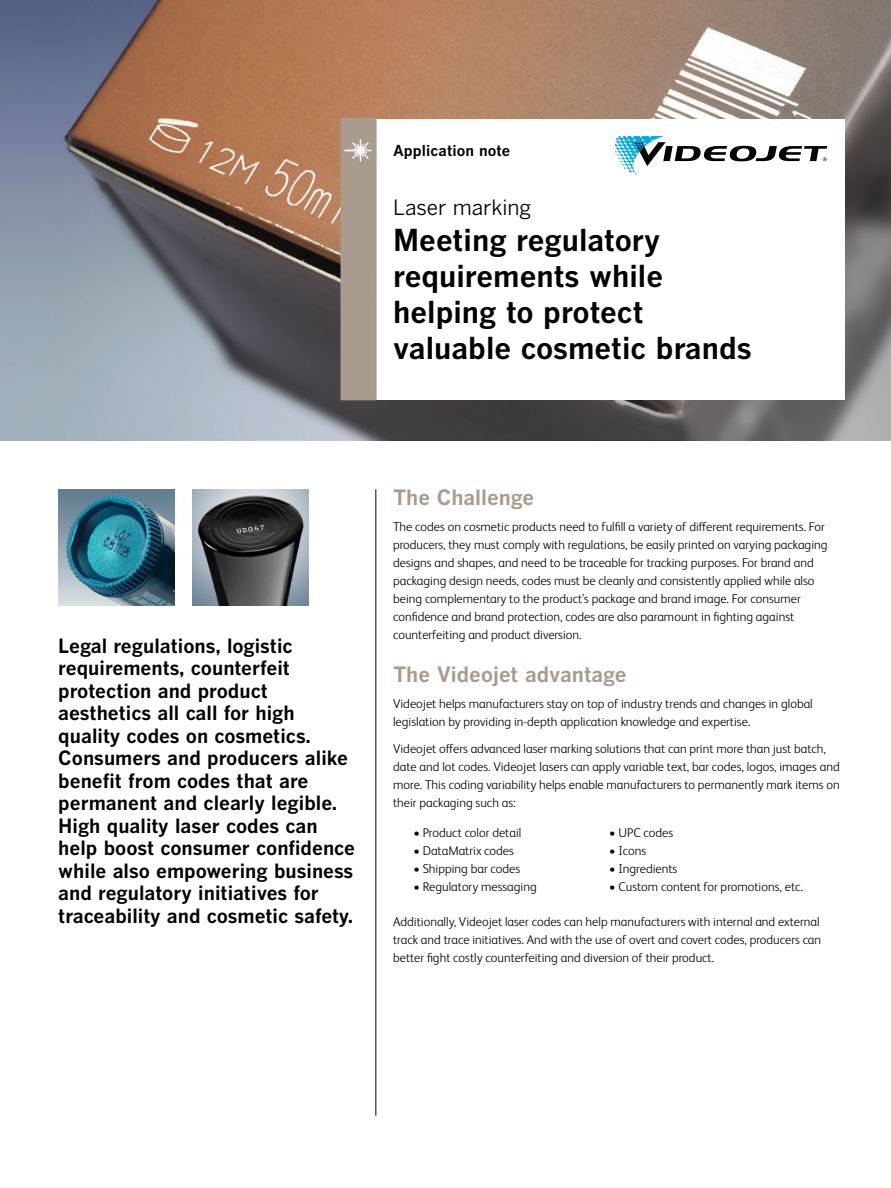
<style>
.page{position:relative;width:891px;height:1188px;background:#fff}
.page>*{position:absolute;margin:0;border:0;box-sizing:border-box;transform-origin:0 0}
.t1{font:700 30px/36px "Benton Gothic";color:#000}
.t2{font:700 21px "Benton Gothic";color:#a99b8d}
.t3{font:21px "Benton Gothic";letter-spacing:-.005em;color:#000}
.t4{font:700 19.5px/22.5px "Benton Gothic";color:#000}
.t5{font:700 15px "Benton Gothic";letter-spacing:.005em;color:#000}
.t6{font:300 12.75px/18px "FS Albert Pro";color:#000}
</style>
<div class="page">
<img style="left:0;top:0;width:891px;height:441px">
<div style="left:376px;top:119px;width:469px;height:281px;background:#fff"></div>
<div style="left:341px;top:118px;width:36px;height:282px;background:#a99b8d;border:2px solid #a99b8d"></div>
<svg style="left:615px;top:136px;width:212px;height:39px"></svg>
<svg style="left:344px;top:139px;width:28px;height:23px"></svg>
<hr style="left:375px;top:489px;width:1px;height:627px;background:#000">
<img style="left:58px;top:489px;width:117px;height:117px">
<img style="left:192px;top:489px;width:117px;height:117px">
<p class="t5" style="left:393px;top:142px;width:119px">Application note</p>
<h2 class="t3" style="left:393px;top:195px;width:140px">Laser marking</h2>
<h1 class="t1" style="left:393px;top:223px;width:360px">Meeting regulatory requirements while helping to protect valuable cosmetic brands</h1>
<p class="t4" style="left:58px;top:635px;width:298px">Legal regulations, logistic requirements, counterfeit protection and product aesthetics all call for high quality codes on cosmetics.<br>Consumers and producers alike benefit from codes that are permanent and clearly legible.<br>High quality laser codes can help boost consumer confidence while also empowering business and regulatory initiatives for traceability and cosmetic safety.</p>
<h2 class="t2" style="left:393px;top:485px;width:143px">The Challenge</h2>
<p class="t6" style="left:393px;top:517px;width:436px">The codes on cosmetic products need to fulfill a variety of different requirements. For producers, they must comply with regulations, be easily printed on varying packaging designs and shapes, and need to be traceable for tracking purposes. For brand and packaging design needs, codes must be cleanly and consistently applied while also being complementary to the product’s package and brand image. For consumer confidence and brand protection, codes are also paramount in fighting against counterfeiting and product diversion.</p>
<h2 class="t2" style="left:393px;top:662px;width:235px">The Videojet advantage</h2>
<p class="t6" style="left:393px;top:694px;width:421px">Videojet helps manufacturers stay on top of industry trends and changes in global legislation by providing in-depth application knowledge and expertise.</p>
<p class="t6" style="left:393px;top:738px;width:448px">Videojet offers advanced laser marking solutions that can print more than just batch, date and lot codes. Videojet lasers can apply variable text, bar codes, logos, images and more. This coding variability helps enable manufacturers to permanently mark items on their packaging such as:</p>
<p class="t6" style="left:413px;top:822px;width:109px">• Product color detail</p>
<p class="t6" style="left:609px;top:822px;width:66px">• UPC codes</p>
<p class="t6" style="left:413px;top:840px;width:102px">• DataMatrix codes</p>
<p class="t6" style="left:609px;top:840px;width:39px">• Icons</p>
<p class="t6" style="left:413px;top:858px;width:108px">• Shipping bar codes</p>
<p class="t6" style="left:609px;top:858px;width:70px">• Ingredients</p>
<p class="t6" style="left:413px;top:876px;width:125px">• Regulatory messaging</p>
<p class="t6" style="left:609px;top:876px;width:195px">• Custom content for promotions, etc.</p>
<p class="t6" style="left:393px;top:911px;width:430px">Additionally, Videojet laser codes can help manufacturers with internal and external track and trace initiatives. And with the use of overt and covert codes, producers can better fight costly counterfeiting and diversion of their product.</p>
</div>
